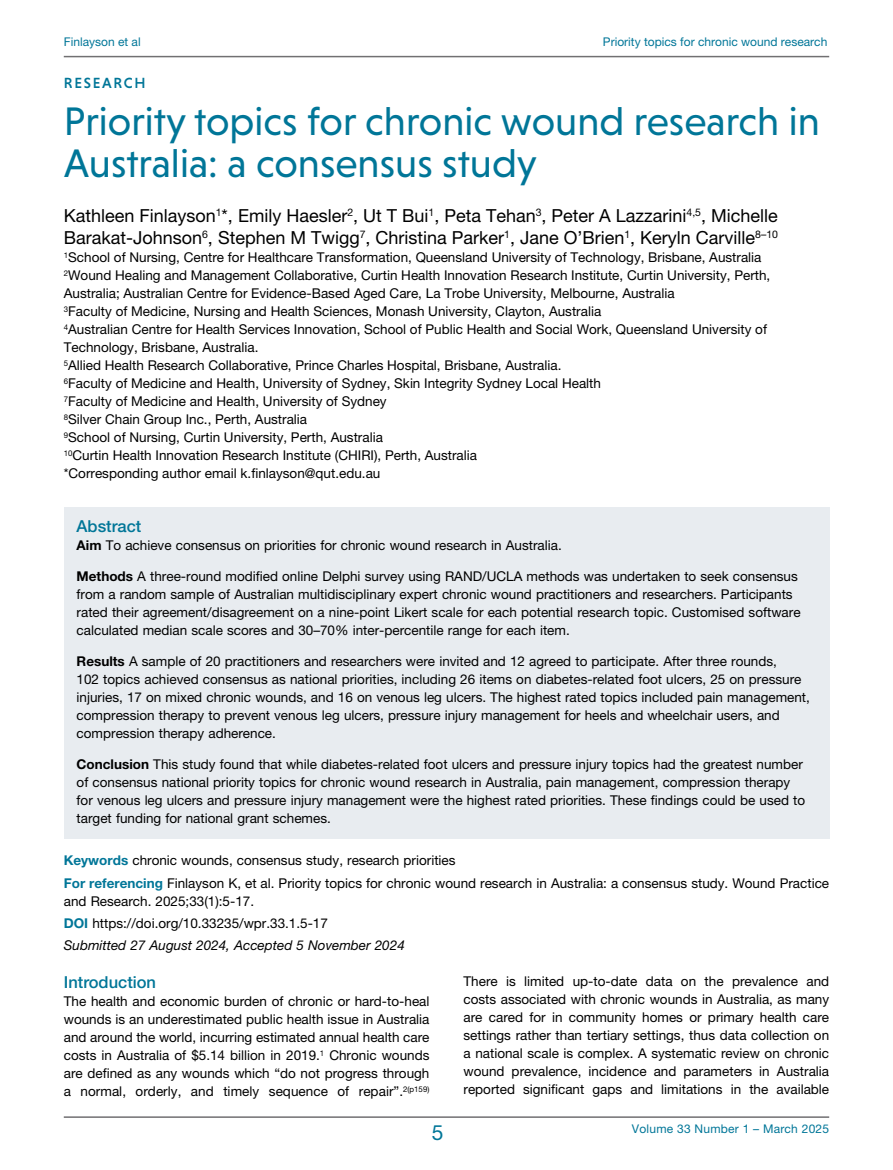
<style>
.page{position:relative;width:893px;height:1170px;background:#fff}
.page>*{position:absolute;margin:0;border:0;box-sizing:border-box;transform-origin:0 0}
.t1{font:40.5px/42px "Niveau Grotesk";color:#007698}
.t2{font:21px "Helvetica Neue LT Pro";color:#007698}
.t3{font:18px/21.6px "Helvetica Neue LT Pro";color:#000}
.t4{font:500 16.5px "Helvetica Neue LT Pro";color:#007698}
.t5{font:500 15px "Niveau Grotesk";letter-spacing:.115em;color:#007698}
.t6{font:13.5px/18px "Helvetica Neue LT Pro";color:#000}
.t7{font:12px "Helvetica Neue LT Pro";color:#007698}
.t8{font:12px "Helvetica Neue LT Pro";letter-spacing:.02em;color:#007698}
.s1{font-weight:700}
.s2{font-weight:700;color:#007698}
.s3{font-style:italic}
</style>
<div class="page">
<hr style="left:64px;top:1116px;width:765px;height:1px;background:#717072">
<hr style="left:64px;top:56px;width:765px;height:1px;background:#717072">
<div style="left:64px;top:507px;width:765px;height:331px;background:#e8ecf0"></div>
<p class="t7" style="left:64px;top:34px;width:78px">Finlayson et al</p>
<p class="t7" style="left:603px;top:34px;width:226px">Priority topics for chronic wound research</p>
<p class="t5" style="left:64px;top:74px;width:83px">RESEARCH</p>
<h1 class="t1" style="left:64px;top:100px;width:757px">Priority topics for chronic wound research in<br>Australia: a consensus study</h1>
<h3 class="t3" style="left:64px;top:205px;width:716px">Kathleen Finlayson<sup>1</sup>*, Emily Haesler<sup>2</sup>, Ut T Bui<sup>1</sup>, Peta Tehan<sup>3</sup>, Peter A Lazzarini<sup>4,5</sup>, Michelle<br>Barakat-Johnson<sup>6</sup>, Stephen M Twigg<sup>7</sup>, Christina Parker<sup>1</sup>, Jane O’Brien<sup>1</sup>, Keryln Carville<sup>8–10</sup></h3>
<p class="t6" style="left:64px;top:248px;width:708px"><sup>1</sup>School of Nursing, Centre for Healthcare Transformation, Queensland University of Technology, Brisbane, Australia <sup>2</sup>Wound Healing and Management Collaborative, Curtin Health Innovation Research Institute, Curtin University, Perth, Australia; Australian Centre for Evidence-Based Aged Care, La Trobe University, Melbourne, Australia<br><sup>3</sup>Faculty of Medicine, Nursing and Health Sciences, Monash University, Clayton, Australia<br><sup>4</sup>Australian Centre for Health Services Innovation, School of Public Health and Social Work, Queensland University of Technology, Brisbane, Australia.<br><sup>5</sup>Allied Health Research Collaborative, Prince Charles Hospital, Brisbane, Australia.<br><sup>6</sup>Faculty of Medicine and Health, University of Sydney, Skin Integrity Sydney Local Health<br><sup>7</sup>Faculty of Medicine and Health, University of Sydney<br><sup>8</sup>Silver Chain Group Inc., Perth, Australia<br><sup>9</sup>School of Nursing, Curtin University, Perth, Australia<br><sup>10</sup>Curtin Health Innovation Research Institute (CHIRI), Perth, Australia<br>*Corresponding author email k.finlayson@qut.edu.au</p>
<p class="t4" style="left:77px;top:516px;width:66px">Abstract</p>
<p class="t6" style="left:77px;top:536px;width:487px"><span class="s1">Aim</span> To achieve consensus on priorities for chronic wound research in Australia.</p>
<p class="t6" style="left:77px;top:567px;width:725px"><span class="s1">Methods</span> A three-round modified online Delphi survey using RAND/UCLA methods was undertaken to seek consensus from a random sample of Australian multidisciplinary expert chronic wound practitioners and researchers. Participants rated their agreement/disagreement on a nine-point Likert scale for each potential research topic. Customised software calculated median scale scores and 30–70% inter-percentile range for each item.</p>
<p class="t6" style="left:77px;top:652px;width:735px"><span class="s1">Results</span> A sample of 20 practitioners and researchers were invited and 12 agreed to participate. After three rounds,<br>102 topics achieved consensus as national priorities, including 26 items on diabetes-related foot ulcers, 25 on pressure injuries, 17 on mixed chronic wounds, and 16 on venous leg ulcers. The highest rated topics included pain management, compression therapy to prevent venous leg ulcers, pressure injury management for heels and wheelchair users, and compression therapy adherence.</p>
<p class="t6" style="left:77px;top:754px;width:730px"><span class="s1">Conclusion</span> This study found that while diabetes-related foot ulcers and pressure injury topics had the greatest number of consensus national priority topics for chronic wound research in Australia, pain management, compression therapy for venous leg ulcers and pressure injury management were the highest rated priorities. These findings could be used to target funding for national grant schemes.</p>
<p class="t6" style="left:64px;top:849px;width:767px;line-height:22.2px"><span class="s2">Keywords</span> chronic wounds, consensus study, research priorities<br><span class="s2">For referencing</span> Finlayson K, et al. Priority topics for chronic wound research in Australia: a consensus study. Wound Practice</p>
<p class="t6" style="left:64px;top:889px;width:343px;line-height:22.2px">and Research. 2025;33(1):5-17.<br><span class="s2">DOI</span> https://doi.org/10.33235/wpr.33.1.5-17<br><span class="s3">Submitted 27 August 2024, Accepted 5 November 2024</span></p>
<p class="t4" style="left:64px;top:972px;width:94px">Introduction</p>
<p class="t6" style="left:64px;top:992px;width:367px;text-align:justify">The health and economic burden of chronic or hard-to-heal wounds is an underestimated public health issue in Australia and around the world, incurring estimated annual health care costs in Australia of $5.14 billion in 2019.<sup>1</sup> Chronic wounds are defined as any wounds which “do not progress through a normal, orderly, and timely sequence of repair”.<sup>2(p159)</sup></p>
<h2 class="t2" style="left:432px;top:1119px;width:13px">5</h2>
<p class="t6" style="left:463px;top:971px;width:367px;text-align:justify">There is limited up-to-date data on the prevalence and costs associated with chronic wounds in Australia, as many are cared for in community homes or primary health care settings rather than tertiary settings, thus data collection on a national scale is complex. A systematic review on chronic wound prevalence, incidence and parameters in Australia reported significant gaps and limitations in the available</p>
<p class="t8" style="left:632px;top:1121px;width:199px">Volume 33 Number 1 – March 2025</p>
</div>
